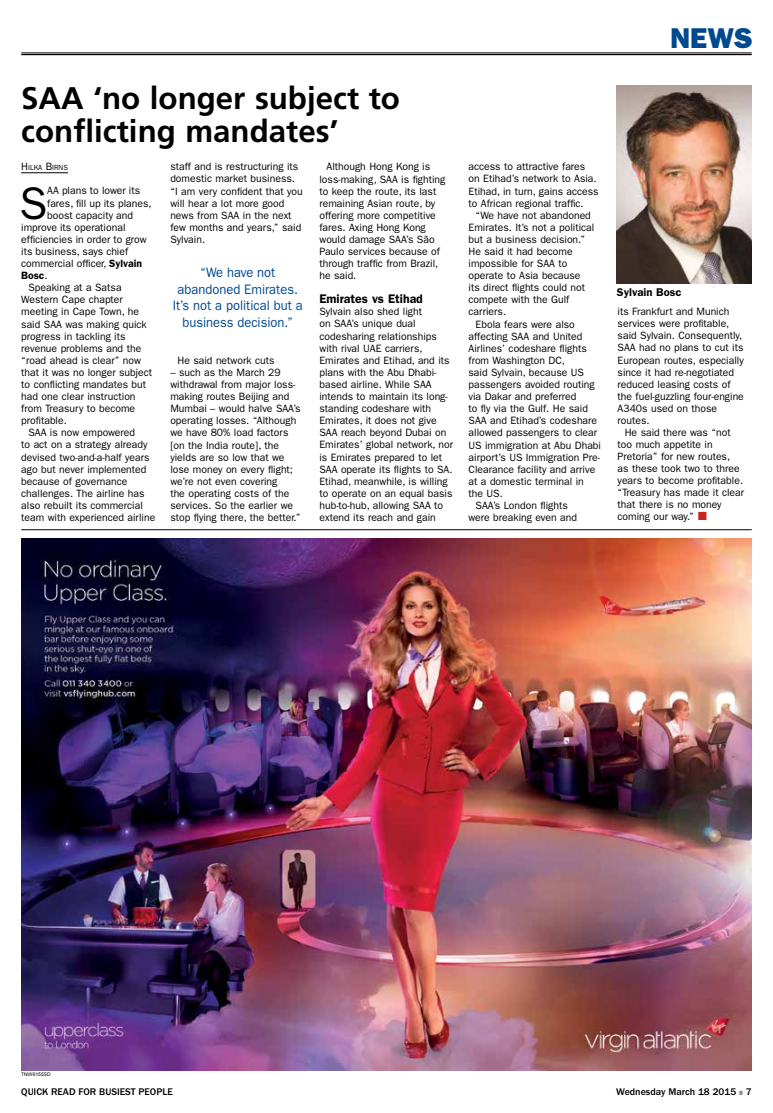
<style>
.page{position:relative;width:773px;height:1113px;background:#fff}
.page>*{position:absolute;margin:0;border:0;box-sizing:border-box;transform-origin:0 0}
.t1{font:45.88px "ITC Franklin Gothic Std";color:#000}
.t2{font:700 31.25px/33.8px "Frutiger LT Std";color:#000}
.t3{font:28.75px "ITC Franklin Gothic Std Hvy";color:#004990}
.t4{font:13.75px/16.5px "ITC Franklin Gothic Std";color:#004990;text-align:center;scale:.94 1}
.t5{font:600 12.5px "ITC Franklin Gothic Std";color:#000}
.t6{font:600 11.25px "ITC Franklin Gothic Std";color:#000}
.t7{font:10.62px/12.1px "ITC Franklin Gothic Std";color:#000}
.t8{font:600 10.62px "ITC Franklin Gothic Std";color:#000}
.t9{font:500 10px "ITC Franklin Gothic Std";color:#000}
.t10{font:7.38px "ITC Franklin Gothic Std";color:#000}
.t11{font:5px "Arial";color:#000}
.s1{font-size:10.62px}
.s2{font-weight:600}
.s3{font-weight:400}
.s4{color:#939598}
</style>
<div class="page">
<hr style="left:21px;top:53px;width:730px;height:1px;background:#000">
<hr style="left:21px;top:54px;width:730px;height:1px;background:#000">
<hr style="left:21px;top:529px;width:730px;height:1px;background:#000">
<hr style="left:21px;top:172px;width:47px;height:1px;background:#000">
<img style="left:617px;top:85px;width:134px;height:198px">
<img style="left:21px;top:539px;width:730px;height:531px">
<p class="t2" style="left:21px;top:81px;width:380px">SAA ‘no longer subject to conflicting mandates’</p>
<p class="t10" style="left:21px;top:163px;width:48px"><span class="s1">H</span>ILKA <span class="s1">B</span>IRNS</p>
<p class="t1" style="left:19px;top:177px;width:29px">S</p>
<p class="t7" style="left:47px;top:185px;width:94px">AA plans to lower its</p>
<p class="t7" style="left:47px;top:197px;width:106px">fares, fill up its planes,</p>
<p class="t7" style="left:47px;top:209px;width:87px">boost capacity and</p>
<p class="t7" style="left:21px;top:221px;width:106px">improve its operational</p>
<p class="t7" style="left:21px;top:233px;width:127px">efficiencies in order to grow</p>
<p class="t7" style="left:21px;top:245px;width:108px">its business, says chief</p>
<p class="t7" style="left:21px;top:257px;width:122px">commercial officer, <span class="s2">Sylvain</span></p>
<p class="t8" style="left:21px;top:269px;width:28px">Bosc<span class="s3">.</span></p>
<p class="t7" style="left:28px;top:282px;width:95px">Speaking at a Satsa</p>
<p class="t7" style="left:21px;top:294px;width:103px">Western Cape chapter</p>
<p class="t7" style="left:21px;top:306px;width:119px">meeting in Cape Town, he</p>
<p class="t7" style="left:21px;top:318px;width:127px">said SAA was making quick</p>
<p class="t7" style="left:21px;top:330px;width:106px">progress in tackling its</p>
<p class="t7" style="left:21px;top:342px;width:121px">revenue problems and the</p>
<p class="t7" style="left:21px;top:354px;width:121px">“road ahead is clear” now</p>
<p class="t7" style="left:21px;top:366px;width:132px">that it was no longer subject</p>
<p class="t7" style="left:21px;top:378px;width:126px">to conflicting mandates but</p>
<p class="t7" style="left:21px;top:390px;width:116px">had one clear instruction</p>
<p class="t7" style="left:21px;top:402px;width:115px">from Treasury to become</p>
<p class="t7" style="left:21px;top:415px;width:47px">profitable.</p>
<p class="t7" style="left:28px;top:427px;width:108px">SAA is now empowered</p>
<p class="t7" style="left:21px;top:439px;width:128px">to act on a strategy already</p>
<p class="t7" style="left:21px;top:451px;width:130px">devised two-and-a-half years</p>
<p class="t7" style="left:21px;top:463px;width:127px">ago but never implemented</p>
<p class="t7" style="left:21px;top:475px;width:107px">because of governance</p>
<p class="t7" style="left:21px;top:487px;width:125px">challenges. The airline has</p>
<p class="t7" style="left:21px;top:499px;width:123px">also rebuilt its commercial</p>
<p class="t7" style="left:21px;top:511px;width:135px">team with experienced airline</p>
<p class="t7" style="left:170px;top:161px;width:134px">staff and is restructuring its domestic market business. “I am very confident that you will hear a lot more good news from SAA in the next few months and years,” said<br>Sylvain.</p>
<p class="t4" style="left:173px;top:264px;width:140px">“We have not abandoned Emirates.<br>It’s not a political but a business decision.”</p>
<p class="t7" style="left:177px;top:354px;width:99px">He said network cuts</p>
<p class="t7" style="left:170px;top:366px;width:132px">– such as the March 29 withdrawal from major loss&shy;making routes Beijing and<br>Mumbai – would halve SAA’s operating losses. “Although we have 80% load factors [on the India route], the yields are so low that we lose money on every flight; we’re not even covering<br>the operating costs of the services. So the earlier we stop flying there, the better.”</p>
<p class="t7" style="left:319px;top:161px;width:127px;text-indent:7px">Although Hong Kong is loss-making, SAA is fighting to keep the route, its last remaining Asian route, by offering more competitive fares. Axing Hong Kong would damage SAA’s São<br>Paulo services because of through traffic from Brazil, he said.</p>
<p class="t5" style="left:319px;top:291px;width:105px">Emirates vs Etihad</p>
<p class="t7" style="left:319px;top:306px;width:135px">Sylvain also shed light<br>on SAA’s unique dual codesharing relationships with rival UAE carriers,<br>Emirates and Etihad, and its plans with the Abu Dhabi&shy;based airline. While SAA intends to maintain its long&shy;standing codeshare with<br>Emirates, it does not give<br>SAA reach beyond Dubai on<br>Emirates’ global network, nor is Emirates prepared to let<br>SAA operate its flights to SA.<br>Etihad, meanwhile, is willing to operate on an equal basis hub-to-hub, allowing SAA to extend its reach and gain</p>
<p class="t7" style="left:468px;top:161px;width:118px">access to attractive fares</p>
<p class="t7" style="left:468px;top:173px;width:130px">on Etihad’s network to Asia.</p>
<p class="t7" style="left:468px;top:185px;width:132px">Etihad, in turn, gains access</p>
<p class="t7" style="left:468px;top:197px;width:117px">to African regional traffic.</p>
<p class="t7" style="left:475px;top:209px;width:117px">“We have not abandoned</p>
<p class="t7" style="left:468px;top:221px;width:127px">Emirates. It’s not a political</p>
<p class="t7" style="left:468px;top:233px;width:118px">but a business decision.”</p>
<p class="t7" style="left:468px;top:245px;width:106px">He said it had become</p>
<p class="t7" style="left:468px;top:257px;width:100px">impossible for SAA to</p>
<p class="t7" style="left:468px;top:270px;width:113px">operate to Asia because</p>
<p class="t7" style="left:468px;top:282px;width:118px">its direct flights could not</p>
<p class="t7" style="left:468px;top:294px;width:102px">compete with the Gulf</p>
<p class="t7" style="left:468px;top:306px;width:39px">carriers.</p>
<p class="t7" style="left:475px;top:318px;width:101px">Ebola fears were also</p>
<p class="t7" style="left:468px;top:330px;width:115px">affecting SAA and United</p>
<p class="t7" style="left:468px;top:342px;width:120px">Airlines’ codeshare flights</p>
<p class="t7" style="left:468px;top:354px;width:98px">from Washington DC,</p>
<p class="t7" style="left:468px;top:366px;width:117px">said Sylvain, because US</p>
<p class="t7" style="left:468px;top:378px;width:128px">passengers avoided routing</p>
<p class="t7" style="left:468px;top:390px;width:109px">via Dakar and preferred</p>
<p class="t7" style="left:468px;top:403px;width:121px">to fly via the Gulf. He said</p>
<p class="t7" style="left:468px;top:415px;width:130px">SAA and Etihad’s codeshare</p>
<p class="t7" style="left:468px;top:427px;width:130px">allowed passengers to clear</p>
<p class="t7" style="left:468px;top:439px;width:134px">US immigration at Abu Dhabi</p>
<p class="t7" style="left:468px;top:451px;width:133px">airport’s US Immigration Pre-</p>
<p class="t7" style="left:468px;top:463px;width:128px">Clearance facility and arrive</p>
<p class="t7" style="left:468px;top:475px;width:117px">at a domestic terminal in</p>
<p class="t7" style="left:468px;top:487px;width:36px">the US.</p>
<p class="t7" style="left:475px;top:499px;width:94px">SAA’s London flights</p>
<p class="t7" style="left:468px;top:511px;width:110px">were breaking even and</p>
<h3 class="t3" style="left:670px;top:21px;width:84px">NEWS</h3>
<p class="t6" style="left:617px;top:286px;width:66px">Sylvain Bosc</p>
<p class="t7" style="left:617px;top:306px;width:113px">its Frankfurt and Munich</p>
<p class="t7" style="left:617px;top:318px;width:113px">services were profitable,</p>
<p class="t7" style="left:617px;top:330px;width:126px">said Sylvain. Consequently,</p>
<p class="t7" style="left:617px;top:342px;width:127px">SAA had no plans to cut its</p>
<p class="t7" style="left:617px;top:354px;width:128px">European routes, especially</p>
<p class="t7" style="left:617px;top:366px;width:118px">since it had re-negotiated</p>
<p class="t7" style="left:617px;top:378px;width:114px">reduced leasing costs of</p>
<p class="t7" style="left:617px;top:390px;width:128px">the fuel-guzzling four-engine</p>
<p class="t7" style="left:617px;top:402px;width:101px">A340s used on those</p>
<p class="t7" style="left:617px;top:414px;width:34px">routes.</p>
<p class="t7" style="left:624px;top:426px;width:107px">He said there was “not</p>
<p class="t7" style="left:617px;top:438px;width:97px">too much appetite in</p>
<p class="t7" style="left:617px;top:450px;width:114px">Pretoria” for new routes,</p>
<p class="t7" style="left:617px;top:462px;width:123px">as these took two to three</p>
<p class="t7" style="left:617px;top:474px;width:127px">years to become profitable.</p>
<p class="t7" style="left:617px;top:486px;width:128px">“Treasury has made it clear</p>
<p class="t7" style="left:617px;top:498px;width:105px">that there is no money</p>
<p class="t7" style="left:617px;top:510px;width:78px">coming our way.”</p>
<p class="t11" style="left:21px;top:1070px;width:31px">TNW6155SD</p>
<p class="t9" style="left:21px;top:1086px;width:90px">QUICK READ FOR busies</p>
<p class="t9" style="left:131px;top:1086px;width:42px">t people</p>
<p class="t9" style="left:616px;top:1086px;width:137px">Wednesday March 18 2015 <span class="s4">■</span> 7</p>
</div>
